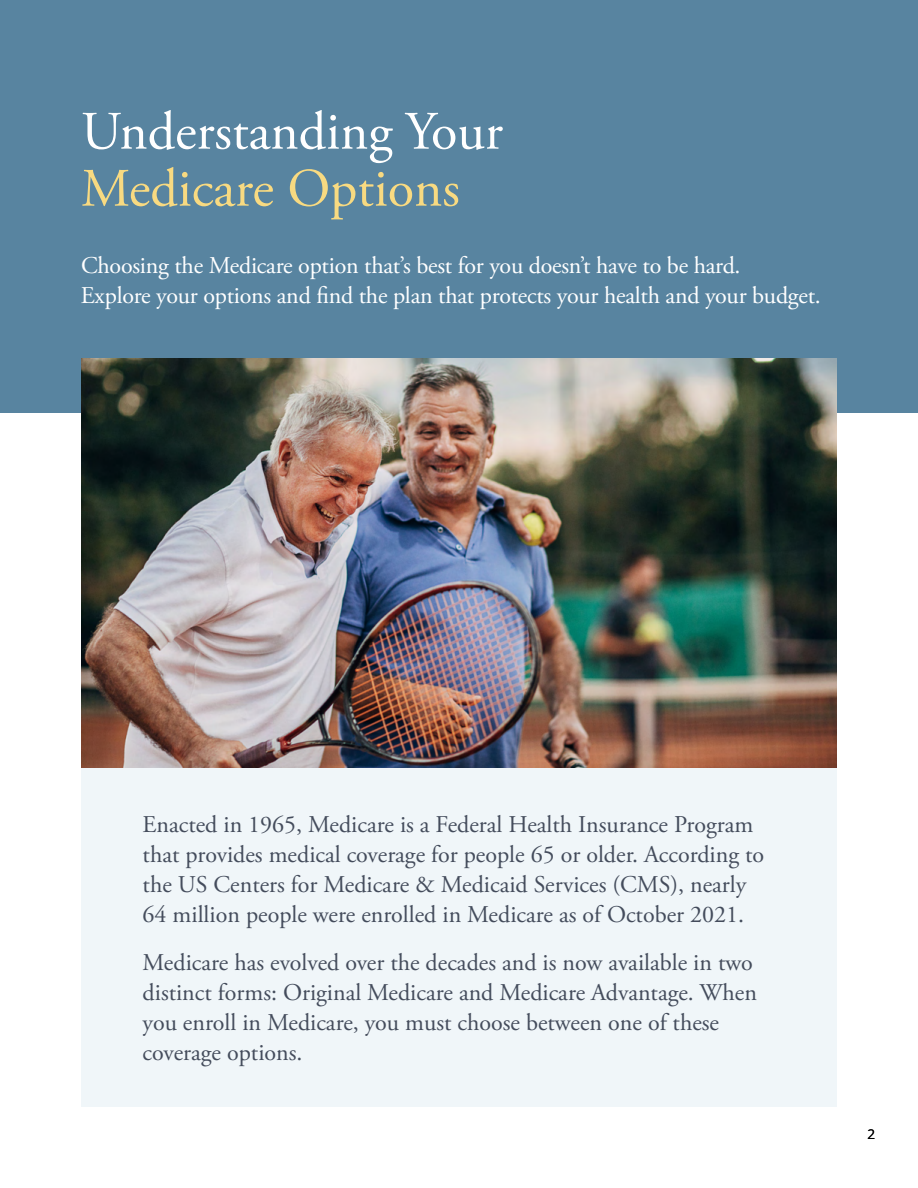
<style>
.page{position:relative;width:918px;height:1188px;background:#fff}
.page>*{position:absolute;margin:0;border:0;box-sizing:border-box;transform-origin:0 0}
.Smaller_H2{font:54px/57px "Adobe Garamond Pro";color:#fff}
.Big_Body{font:24px/30px "Adobe Garamond Pro";color:#444c5c}
.Small_Subheading{font:24px/30px "Adobe Garamond Pro";letter-spacing:-.01em;color:#fff}
.t1{font:13.5px "Open Sans";color:#000}
.s1{color:#f8da81}
</style>
<div class="page">
<div style="left:81px;top:714px;width:756px;height:393px;background:#f0f6f9"></div>
<div style="left:0;top:0;width:918px;height:413px;background:#5884a0"></div>
<img style="left:81px;top:359px;width:756px;height:409px">
<p class="Smaller_H2" style="left:81px;top:105px;width:423px">Understanding Your<br><span class="s1">Medicare Options</span></p>
<p class="Small_Subheading" style="left:81px;top:252px;width:741px">Choosing the Medicare option that’s best for you doesn’t have to be hard.<br>Explore your options and find the plan that protects your health and your budget.</p>
<p class="Big_Body" style="left:143px;top:810px;width:623px">Enacted in 1965, Medicare is a Federal Health Insurance Program that provides medical coverage for people 65 or older. According to the US Centers for Medicare &amp; Medicaid Services (CMS), nearly 64 million people were enrolled in Medicare as of October 2021.</p>
<p class="Big_Body" style="left:143px;top:948px;width:616px">Medicare has evolved over the decades and is now available in two distinct forms: Original Medicare and Medicare Advantage. When you enroll in Medicare, you must choose between one of these coverage options.</p>
<p class="t1" style="left:868px;top:1124px;width:9px">2</p>
</div>
